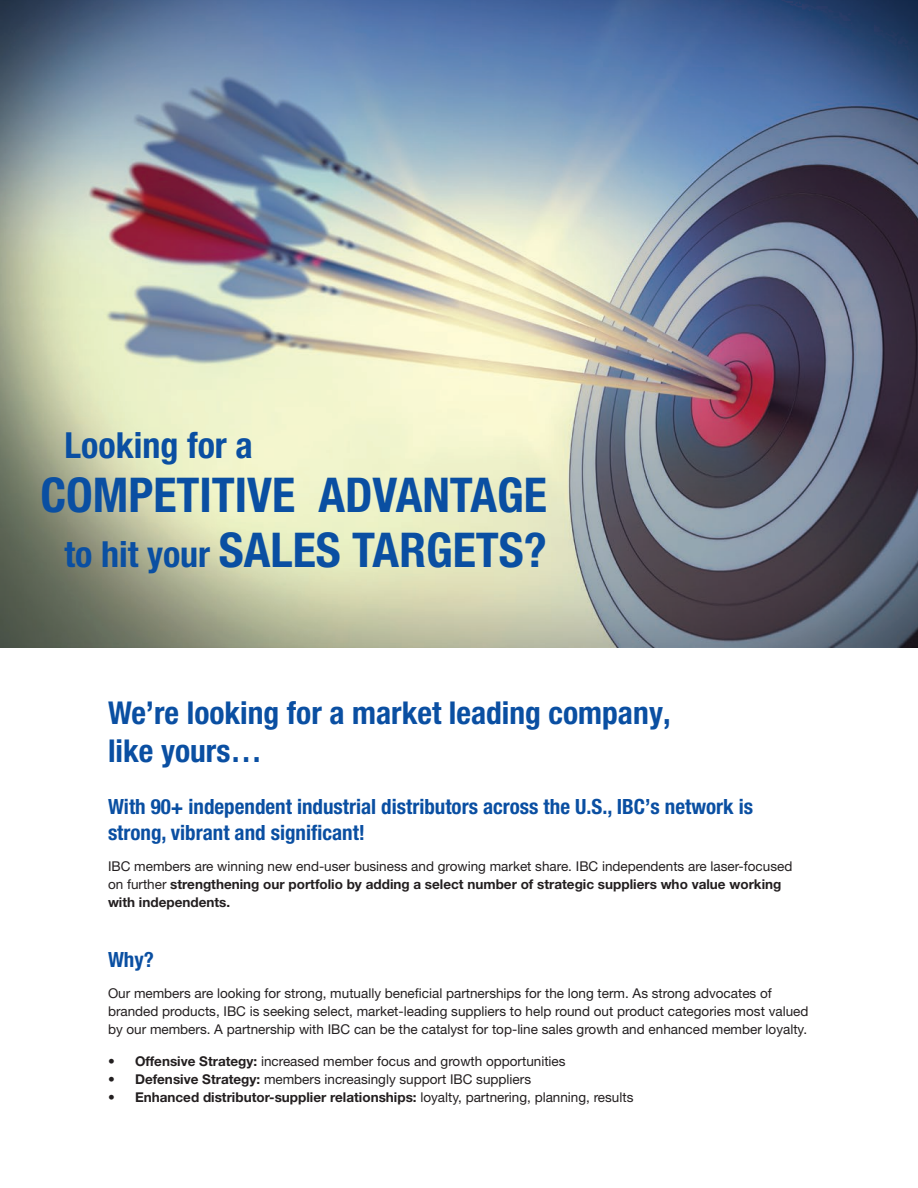
<style>
.page{position:relative;width:918px;height:1188px;background:#fff}
.page>*{position:absolute;margin:0;border:0;box-sizing:border-box;transform-origin:0 0}
.t1{font:700 condensed 48px "Helvetica Neue LT Pro";color:#0a4fa2}
.t2{font:700 condensed 36px "Helvetica Neue LT Pro";color:#0a4fa2}
.t3{font:700 condensed 31.5px/37.8px "Helvetica Neue LT Pro";color:#0a4fa2}
.t4{font:700 condensed 21px/25.2px "Helvetica Neue LT Pro";color:#0a4fa2}
.t5{font:13.5px/18px "Helvetica Neue LT Pro";color:#231f20}
.t6{font:700 13.5px "Helvetica Neue LT Pro";color:#231f20}
.s1{font-size:36px}
.s2{font-weight:700}
.s3{font-weight:400}
</style>
<div class="page">
<img style="left:0;top:0;width:918px;height:648px">
<h2 class="t2" style="left:65px;top:424px;width:190px">Looking for a</h2>
<h1 class="t1" style="left:40px;top:467px;width:508px">COMPETITIVE ADVANTAGE</h1>
<h1 class="t1" style="left:65px;top:521px;width:484px"><span class="s1">to hit your</span> SALES TARGETS?</h1>
<h3 class="t3" style="left:108px;top:695px;width:564px">We’re looking for a market leading company, like yours…</h3>
<h3 class="t4" style="left:108px;top:795px;width:647px">With 90+ independent industrial distributors across the U.S., IBC’s network is strong, vibrant and significant!</h3>
<p class="t5" style="left:108px;top:857px;width:686px">IBC members are winning new end-user business and growing market share. IBC independents are laser-focused on further <span class="s2">strengthening our portfolio by adding a select number of strategic suppliers who value working with independents.</span></p>
<h3 class="t4" style="left:108px;top:947px;width:47px">Why?</h3>
<p class="t5" style="left:108px;top:984px;width:702px">Our members are looking for strong, mutually beneficial partnerships for the long term. As strong advocates of branded products, IBC is seeking select, market-leading suppliers to help round out product categories most valued by our members. A partnership with IBC can be the catalyst for top-line sales growth and enhanced member loyalty.</p>
<p class="t5" style="left:108px;top:1051px;width:459px"><span class="s2">• Offensive Strategy:</span> increased member focus and growth opportunities</p>
<p class="t5" style="left:108px;top:1069px;width:425px"><span class="s2">• Defensive Strategy:</span> members increasingly support IBC suppliers</p>
<p class="t6" style="left:108px;top:1088px;width:527px">• Enhanced distributor-supplier relationships: <span class="s3">loyalty, partnering, planning, results</span></p>
</div>
